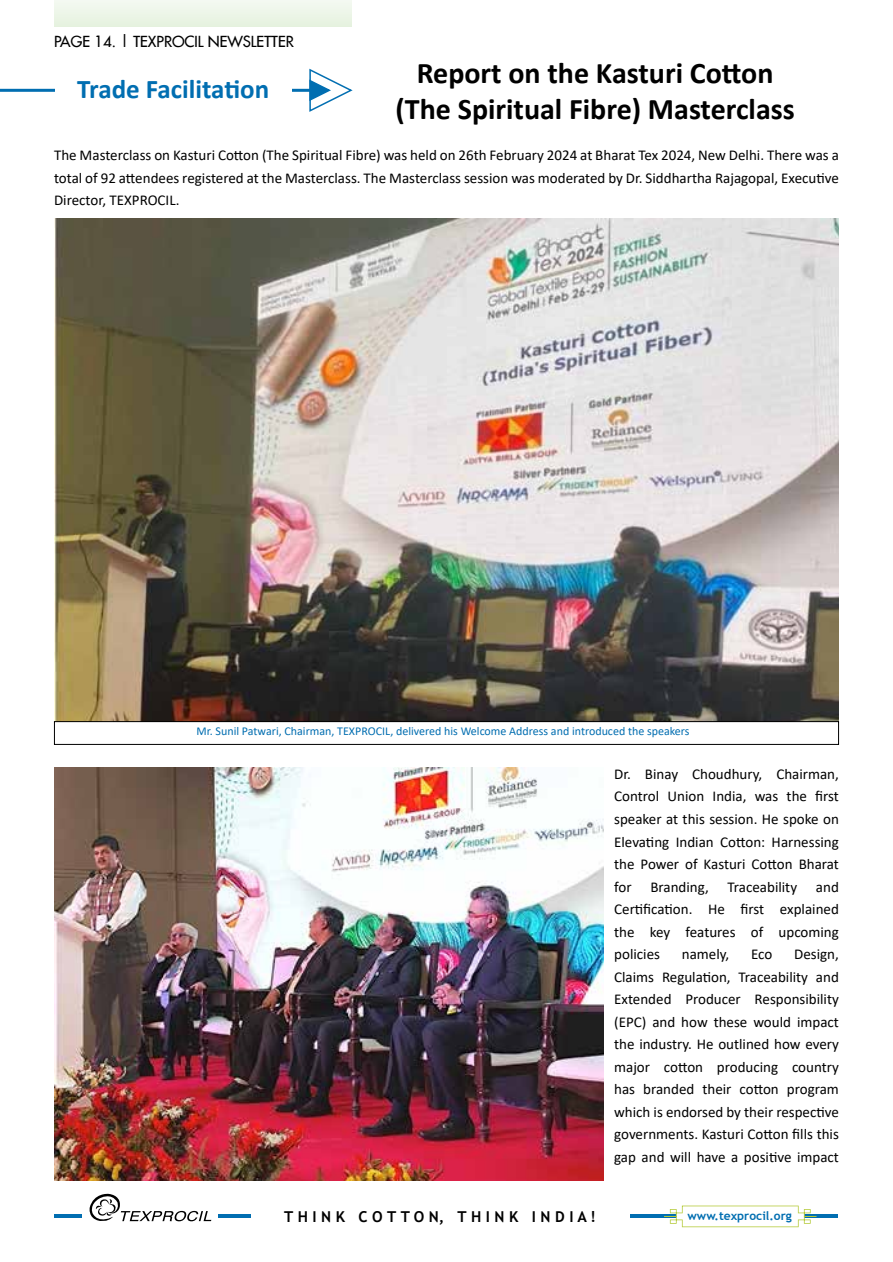
<style>
.page{position:relative;width:893px;height:1262px;background:#fff}
.page>*{position:absolute;margin:0;border:0;box-sizing:border-box;transform-origin:0 0}
.t1{font:700 30px/36px "Calibri";color:#000;text-align:center}
.t2{font:700 27px "Calibri";color:#016eb1}
.t3{font:15px/22.5px "Calibri";color:#000;text-align:justify}
.t4{font:15px "Futura 2";color:#000}
.t5{font:700 15px "Trebuchet MS";color:#000101}
.t6{font:12px "Calibri";color:#006db0}
.t7{font:700 12px "Trebuchet MS";color:#016eb1}
</style>
<div class="page">
<div style="left:54px;top:0;width:297px;height:26px;background:#edf6e8"></div>
<hr style="left:55px;top:1214px;width:783px;height:3px;background:#016eb1">
<svg style="left:664px;top:1205px;width:151px;height:22px"></svg>
<div style="left:251px;top:1202px;width:378px;height:27px;background:#fff"></div>
<div style="left:83px;top:1191px;width:135px;height:32px;background:#fff"></div>
<svg style="left:89px;top:1193px;width:122px;height:29px"></svg>
<hr style="left:0;top:89px;width:329px;height:3px;background:#016eb1">
<svg style="left:308px;top:68px;width:45px;height:44px"></svg>
<div style="left:55px;top:72px;width:236px;height:34px;background:#fff"></div>
<img style="left:54px;top:219px;width:784px;height:502px">
<img style="left:55px;top:767px;width:548px;height:412px">
<div style="left:54px;top:721px;width:784px;height:23px;border:1px solid #000"></div>
<p class="t4" style="left:54px;top:32px;width:241px">PAGE 14. | TEXPROCIL NEWSLETTER</p>
<h2 class="t2" style="left:77px;top:70px;width:193px">Trade Facilitation</h2>
<h1 class="t1" style="left:395px;top:55px;width:400px">Report on the Kasturi Cotton (The Spiritual Fibre) Masterclass</h1>
<p class="t3" style="left:54px;top:144px;width:786px">The Masterclass on Kasturi Cotton (The Spiritual Fibre) was held on 26th February 2024 at Bharat Tex 2024, New Delhi. There was a total of 92 attendees registered at the Masterclass. The Masterclass session was moderated by Dr. Siddhartha Rajagopal, Executive Director, TEXPROCIL.</p>
<p class="t6" style="left:196px;top:722px;width:494px">Mr. Sunil Patwari, Chairman, TEXPROCIL, delivered his Welcome Address and introduced the speakers</p>
<p class="t3" style="left:614px;top:762px;width:226px">Dr. Binay Choudhury, Chairman, Control Union India, was the first speaker at this session. He spoke on Elevating Indian Cotton: Harnessing the Power of Kasturi Cotton Bharat for</p>
<p class="t3" style="left:650px;top:875px;width:60px">Branding,</p>
<p class="t3" style="left:727px;top:875px;width:71px">Traceability</p>
<p class="t3" style="left:614px;top:875px;width:226px;text-indent:202px">and Certification. He first explained the key features of upcoming policies</p>
<p class="t3" style="left:681px;top:942px;width:49px">namely,</p>
<p class="t3" style="left:750px;top:942px;width:23px">Eco</p>
<p class="t3" style="left:614px;top:942px;width:226px;text-indent:180px">Design, Claims Regulation, Traceability and Extended Producer Responsibility (EPC) and how these would impact the industry. He outlined how every major cotton producing country has branded their cotton program which is endorsed by their respective governments. Kasturi Cotton fills this gap and will have a positive impact</p>
<p class="t5" style="left:284px;top:1207px;width:313px">T H I N K C O T T O N, T H I N K I N D I A !</p>
<p class="t7" style="left:687px;top:1208px;width:106px">www.texprocil.org</p>
</div>
